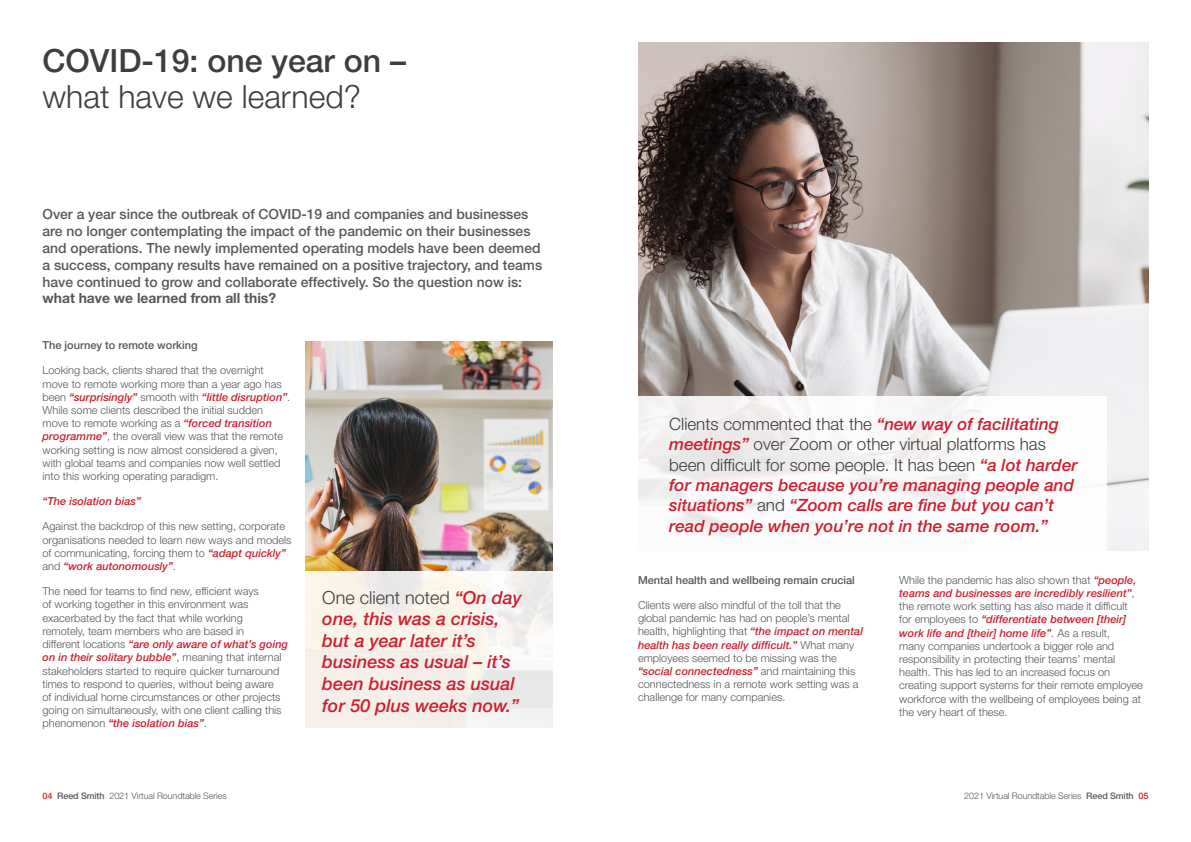
<style>
.page{position:relative;width:1191px;height:842px;background:#fff}
.page>*{position:absolute;margin:0;border:0;box-sizing:border-box;transform-origin:0 0}
.Section_Heading{font:500 32px/36px "Helvetica Neue LT Std";color:#3e3e3f}
.RS_Body_Text{font:italic 500 18px/21.6px "Helvetica Neue LT Std";color:#cd2030}
.t1{font:italic 500 17px/20.4px "Helvetica Neue LT Std";color:#cd2030}
.Introduction{font:500 14px/16.8px "Helvetica Neue LT Std";color:#57585a}
.RS_Body_Text-2{font:300 11px/13.2px "Helvetica Neue LT Std";color:#57585a}
.RS_Body_Text-3{font:500 11px "Helvetica Neue LT Std";color:#57585a}
.RS_Body_Text-4{font:italic 500 11px "Helvetica Neue LT Std";color:#cd2030}
.t2{font:300 9px "Helvetica Neue LT Std";letter-spacing:-.01em;color:#57585a}
.s1{font-weight:300}
.s2{font-weight:700}
.s3{font-weight:500;font-style:italic;color:#cd2030}
.s4{color:#cd2030}
.s5{font-weight:300;font-style:normal;color:#3e3e3f}
.s6{font-weight:500;color:#cd2030}
.s7{font-weight:500}
</style>
<div class="page">
<img style="left:638px;top:43px;width:510px;height:508px">
<img style="left:305px;top:341px;width:248px;height:230px">
<svg style="left:305px;top:571px;width:248px;height:157px;fill:#f6f0e9"></svg>
<div style="left:624px;top:396px;width:483px;height:162px;background:linear-gradient(to right,#f4f2f2,#fdfdfe)"></div>
<p class="Section_Heading" style="left:43px;top:42px;width:365px">COVID-19: one year on – <span class="s1">what have we learned?</span></p>
<p class="Introduction" style="left:43px;top:206px;width:501px">Over a year since the outbreak of COVID-19 and companies and businesses are no longer contemplating the impact of the pandemic on their businesses and operations. The newly implemented operating models have been deemed a success, company results have remained on a positive trajectory, and teams have continued to grow and collaborate effectively. So the question now is: <span class="s2">what have we learned from all this?</span></p>
<p class="RS_Body_Text-3" style="left:43px;top:339px;width:157px">The journey to remote working</p>
<p class="RS_Body_Text-2" style="left:43px;top:364px;width:249px">Looking back, clients shared that the overnight move to remote working more than a year ago has been <span class="s3">“surprisingly”</span> smooth with <span class="s3">“little disruption”</span>.<br>While some clients described the initial sudden move to remote working as a <span class="s3">“forced transition programme”</span>, the overall view was that the remote working setting is now almost considered a given, with global teams and companies now well settled into this working operating paradigm.</p>
<p class="RS_Body_Text-4" style="left:43px;top:495px;width:100px">“The isolation bias”</p>
<p class="RS_Body_Text-2" style="left:43px;top:520px;width:250px">Against the backdrop of this new setting, corporate organisations needed to learn new ways and models of communicating, forcing them to <span class="s3">“adapt quickly” </span>and <span class="s3">“work autonomously”</span><span class="s4">.</span></p>
<p class="RS_Body_Text-2" style="left:43px;top:584px;width:247px">The need for teams to find new, efficient ways<br>of working together in this environment was exacerbated by the fact that while working<br>remotely, team members who are based in<br>different locations <span class="s3">“are only aware of what’s going on in their solitary bubble”</span>, meaning that internal stakeholders started to require quicker turnaround times to respond to queries, without being aware<br>of individual home circumstances or other projects going on simultaneously, with one client calling this phenomenon <span class="s3">“the isolation bias”</span>.</p>
<p class="RS_Body_Text" style="left:322px;top:586px;width:201px"><span class="s5">One client noted</span> “On day one, this was a crisis, but a year later it’s business as usual – it’s been business as usual for 50 plus weeks now.”</p>
<p class="t1" style="left:669px;top:413px;width:410px"><span class="s5">Clients commented that the</span> “new way of facilitating meetings” <span class="s5">over Zoom or other virtual platforms has been difficult for some people. It has been</span> “a lot harder for managers because you’re managing people and situations” <span class="s5">and</span> “Zoom calls are fine but you can’t read people when you’re not in the same room.”</p>
<p class="RS_Body_Text-3" style="left:638px;top:573px;width:218px">Mental health and wellbeing remain crucial</p>
<p class="RS_Body_Text-2" style="left:638px;top:598px;width:226px">Clients were also mindful of the toll that the global pandemic has had on people’s mental health, highlighting that <span class="s3">“the impact on mental health has been really difficult.”</span> What many employees seemed to be missing was the <span class="s3">“social connectedness”</span> and maintaining this connectedness in a remote work setting was a challenge for many companies.</p>
<p class="RS_Body_Text-2" style="left:899px;top:573px;width:245px">While the pandemic has also shown that <span class="s3">“people, teams and businesses are incredibly resilient”</span>, the remote work setting has also made it difficult<br>for employees to <span class="s3">“differentiate between [their] work life and [their] home life”</span>. As a result,<br>many companies undertook a bigger role and responsibility in protecting their teams’ mental health. This has led to an increased focus on creating support systems for their remote employee workforce with the wellbeing of employees being at the very heart of these.</p>
<p class="t2" style="left:43px;top:791px;width:186px"><span class="s6">04</span> <span class="s7">Reed Smith</span> 2021 Virtual Roundtable Series</p>
<p class="t2" style="left:964px;top:791px;width:186px">2021 Virtual Roundtable Series <span class="s7">Reed Smith</span> <span class="s6">05</span></p>
</div>
